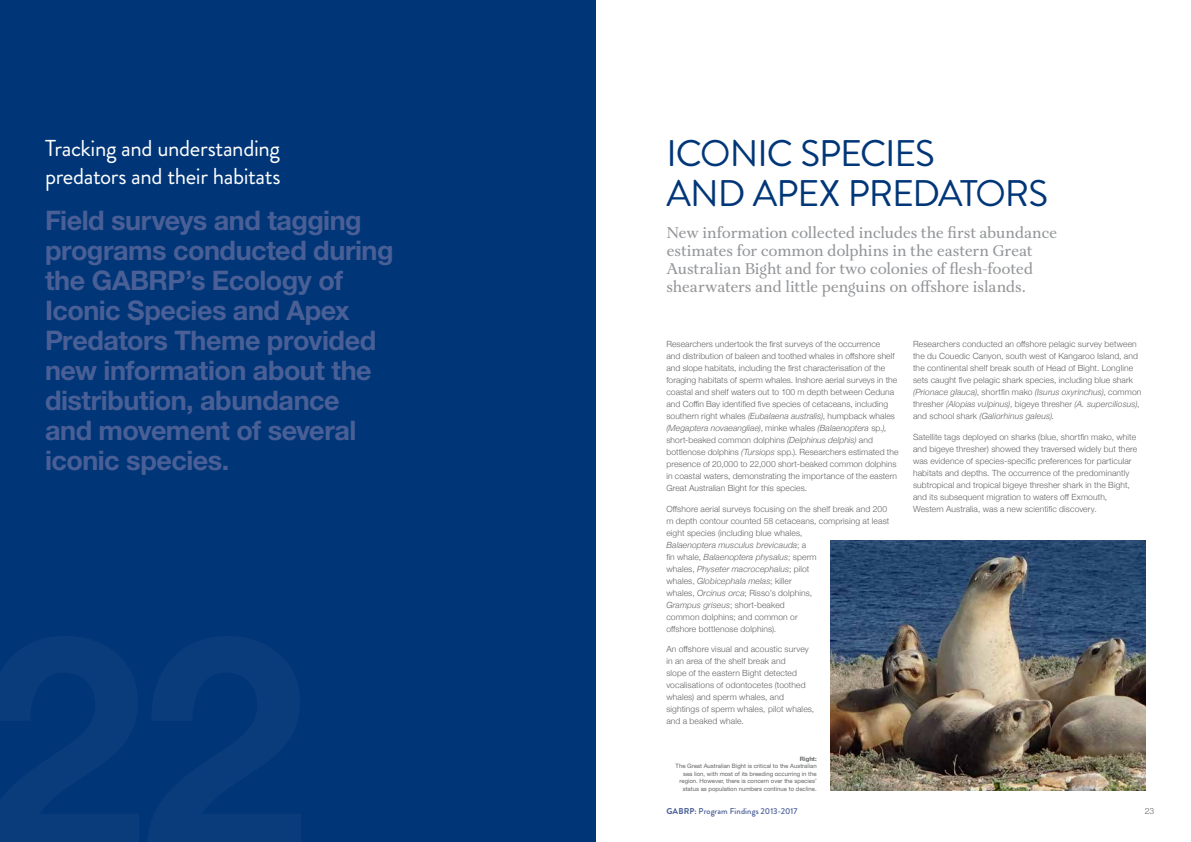
<style>
.page{position:relative;width:1191px;height:842px;background:#fff}
.page>*{position:absolute;margin:0;border:0;box-sizing:border-box;transform-origin:0 0}
.t1{font:37px/40px "Brandon Grotesque";letter-spacing:-.03em;color:#003677}
.t2{font:700 27px/30px "Helvetica Neue LT Std";letter-spacing:-.02em;color:#4a5f96}
.t3{font:23px/27.6px "Brandon Grotesque";letter-spacing:-.015em;color:#fff}
.t4{font:16px/18px "Aria Text G2";letter-spacing:-.015em;color:#939598}
.t5{font:300 8.5px/12px "Helvetica Neue";letter-spacing:.01em;color:#636466}
.t6{font:500 8.5px "Brandon Grotesque";letter-spacing:.01em;color:#4a5f96}
.t7{font:6px/7.5px "Helvetica Neue LT Std";color:#636466;text-align:right}
.t8{font:700 6px "Helvetica Neue LT Std";color:#636466}
.s1{font-style:italic}
.s2{font-weight:700}
</style>
<div class="page">
<div style="left:0;top:0;width:595px;height:842px;background:#003677"></div>
<img style="left:831px;top:541px;width:314px;height:250px">
<h3 class="t3" style="left:45px;top:135px;width:237px">Tracking and understanding predators and their habitats</h3>
<h2 class="t2" style="left:45px;top:205px;width:350px">Field surveys and tagging programs conducted during the GABRP’s Ecology of<br>Iconic Species and Apex<br>Predators Theme provided new information about the distribution, abundance and movement of several iconic species.</h2>
<h1 class="t1" style="left:666px;top:134px;width:383px">ICONIC SPECIES<br>AND APEX PREDATORS</h1>
<h3 class="t4" style="left:666px;top:225px;width:392px">New information collected includes the first abundance estimates for common dolphins in the eastern Great Australian Bight and for two colonies of flesh-footed shearwaters and little penguins on offshore islands.</h3>
<p class="t5" style="left:666px;top:338px;width:233px">Researchers undertook the first surveys of the occurrence<br>and distribution of baleen and toothed whales in offshore shelf and slope habitats, including the first characterisation of the foraging habitats of sperm whales. Inshore aerial surveys in the coastal and shelf waters out to 100 m depth between Ceduna and Coffin Bay identified five species of cetaceans, including southern right whales <span class="s1">(Eubalaena australis)</span>, humpback whales <span class="s1">(Megaptera novaeangliae)</span>, minke whales <span class="s1">(Balaenoptera</span> sp.<span class="s1">), </span>short-beaked common dolphins <span class="s1">(Delphinus delphis)</span> and bottlenose dolphins <span class="s1">(Tursiops</span> spp.). Researchers estimated the presence of 20,000 to 22,000 short-beaked common dolphins in coastal waters, demonstrating the importance of the eastern Great Australian Bight for this species.</p>
<p class="t5" style="left:666px;top:502px;width:224px">Offshore aerial surveys focusing on the shelf break and 200 m depth contour counted 58 cetaceans, comprising at least eight species (including blue whales,<br><span class="s1">Balaenoptera musculus brevicauda</span>; a<br>fin whale, <span class="s1">Balaenoptera physalus</span>; sperm<br>whales, <span class="s1">Physeter macrocephalus</span>; pilot<br>whales, <span class="s1">Globicephala melas</span>; killer<br>whales, <span class="s1">Orcinus orca</span>; Risso’s dolphins,<br><span class="s1">Grampus griseus</span>; short-beaked<br>common dolphins; and common or<br>offshore bottlenose dolphins).</p>
<p class="t5" style="left:666px;top:643px;width:149px">An offshore visual and acoustic survey in an area of the shelf break and<br>slope of the eastern Bight detected vocalisations of odontocetes (toothed whales) and sperm whales, and sightings of sperm whales, pilot whales, and a beaked whale.</p>
<p class="t5" style="left:913px;top:338px;width:230px">Researchers conducted an offshore pelagic survey between the du Couedic Canyon, south west of Kangaroo Island, and the continental shelf break south of Head of Bight. Longline sets caught five pelagic shark species, including blue shark <span class="s1">(Prionace glauca)</span>, shortfin mako <span class="s1">(Isurus oxyrinchus)</span>, common thresher <span class="s1">(Alopias vulpinus)</span>, bigeye thresher <span class="s1">(A. superciliosus)</span>, and school shark <span class="s1">(Galiorhinus galeus).</span></p>
<p class="t5" style="left:913px;top:430px;width:226px">Satellite tags deployed on sharks (blue, shortfin mako, white and bigeye thresher) showed they traversed widely but there was evidence of species-specific preferences for particular habitats and depths. The occurrence of the predominantly subtropical and tropical bigeye thresher shark in the Bight, and its subsequent migration to waters off Exmouth, Western Australia, was a new scientific discovery.</p>
<p class="t8" style="left:799px;top:755px;width:18px">Right:</p>
<p class="t7" style="left:675px;top:762px;width:143px">The Great Australian Bight is critical to the Australian sea lion, with most of its breeding occurring in the region. However, there is concern over the species’ status as population numbers continue to decline.</p>
<p class="t6" style="left:666px;top:805px;width:133px"><span class="s2">GABRP:</span> Program Findings 2013-2017</p>
<p class="t5" style="left:1144px;top:804px;width:11px">23</p>
</div>
